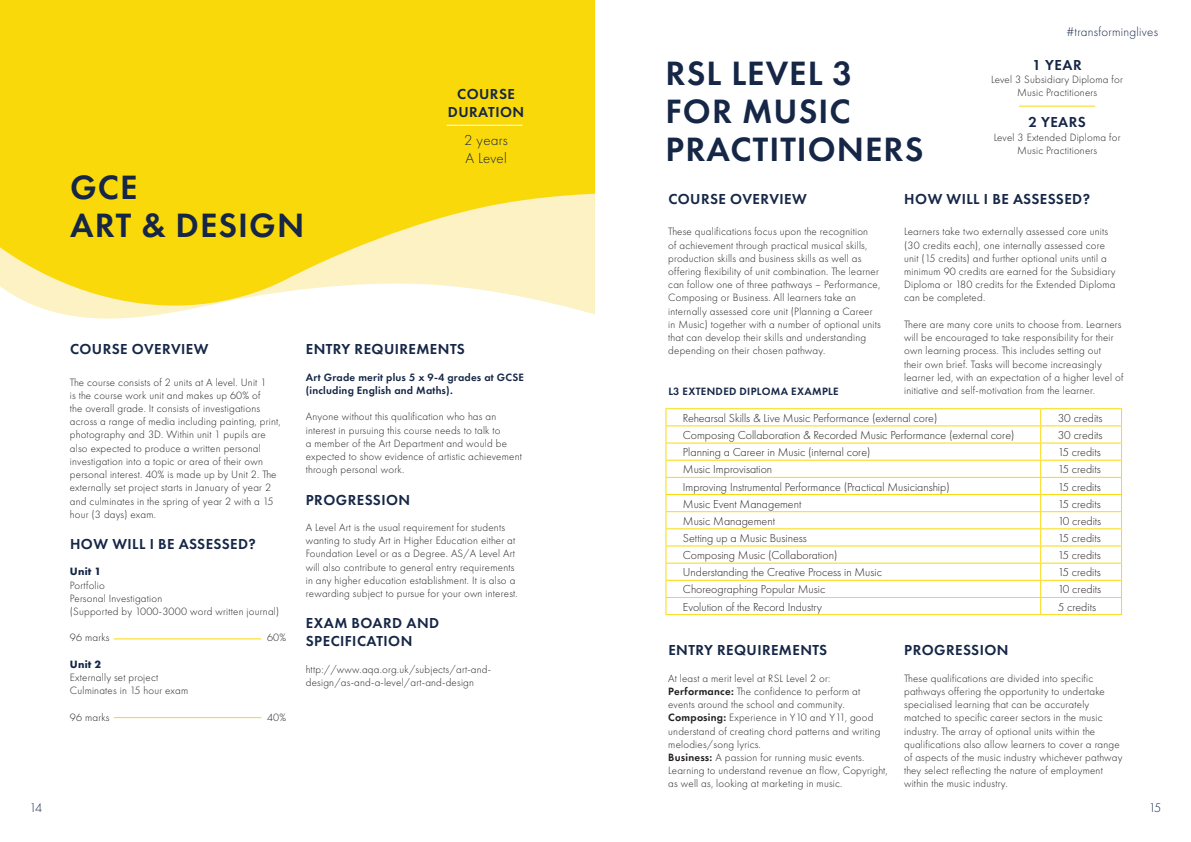
<style>
.page{position:relative;width:1191px;height:842px;background:#fff}
.page>*{position:absolute;margin:0;border:0;box-sizing:border-box;transform-origin:0 0}
.t1{font:600 35px/38px "Futura PT";letter-spacing:.03em;color:#152646}
.t2{font:600 15px/18px "Futura PT";letter-spacing:.03em;color:#152646;text-align:center}
.t3{font:300 15px/18px "Futura PT";letter-spacing:.02em;color:#152646}
.t4{font:300 13px "Futura PT";letter-spacing:.02em;color:#152646}
.t5{font:300 12px "Futura PT";color:#231f20}
.t6{font:300 11px/13.2px "Futura PT";letter-spacing:.02em;color:#231f20}
.t7{font:600 11px/13.2px "Futura PT";letter-spacing:.02em;color:#152646}
.t8{font:700 11px "Futura PT";color:#152646}
.s1{font-weight:700;color:#152646}
.s2{font-weight:600}
</style>
<div class="page">
<svg style="left:0;top:0;width:595px;height:319px;background:#fade33"></svg>
<hr style="left:446px;top:125px;width:77px;height:1px;background:#fff">
<hr style="left:1019px;top:106px;width:76px;height:1px;background:#fad90b">
<hr style="left:665px;top:408px;width:375px;height:1px;background:#fad90b">
<hr style="left:1040px;top:408px;width:82px;height:1px;background:#fad90b">
<hr style="left:665px;top:425px;width:375px;height:1px;background:#fad90b">
<hr style="left:1040px;top:425px;width:82px;height:1px;background:#fad90b">
<hr style="left:665px;top:443px;width:375px;height:1px;background:#fad90b">
<hr style="left:1040px;top:443px;width:82px;height:1px;background:#fad90b">
<hr style="left:665px;top:460px;width:375px;height:1px;background:#fad90b">
<hr style="left:1040px;top:460px;width:82px;height:1px;background:#fad90b">
<hr style="left:665px;top:477px;width:375px;height:1px;background:#fad90b">
<hr style="left:1040px;top:477px;width:82px;height:1px;background:#fad90b">
<hr style="left:665px;top:494px;width:375px;height:1px;background:#fad90b">
<hr style="left:1040px;top:494px;width:82px;height:1px;background:#fad90b">
<hr style="left:665px;top:511px;width:375px;height:1px;background:#fad90b">
<hr style="left:1040px;top:511px;width:82px;height:1px;background:#fad90b">
<hr style="left:665px;top:528px;width:375px;height:1px;background:#fad90b">
<hr style="left:1040px;top:528px;width:82px;height:1px;background:#fad90b">
<hr style="left:665px;top:545px;width:375px;height:1px;background:#fad90b">
<hr style="left:1040px;top:545px;width:82px;height:1px;background:#fad90b">
<hr style="left:665px;top:563px;width:375px;height:1px;background:#fad90b">
<hr style="left:1040px;top:563px;width:82px;height:1px;background:#fad90b">
<hr style="left:665px;top:580px;width:375px;height:1px;background:#fad90b">
<hr style="left:1040px;top:580px;width:82px;height:1px;background:#fad90b">
<hr style="left:665px;top:597px;width:375px;height:1px;background:#fad90b">
<svg style="left:665px;top:409px;width:1px;height:205px"></svg>
<hr style="left:1040px;top:597px;width:82px;height:1px;background:#fad90b">
<svg style="left:1040px;top:409px;width:1px;height:205px"></svg>
<svg style="left:1121px;top:409px;width:1px;height:205px"></svg>
<hr style="left:665px;top:614px;width:375px;height:1px;background:#fad90b">
<hr style="left:1040px;top:614px;width:82px;height:1px;background:#fad90b">
<hr style="left:114px;top:638px;width:147px;height:1px;background:#fad90b">
<hr style="left:114px;top:717px;width:147px;height:1px;background:#fad90b">
<p class="t1" style="left:70px;top:168px;width:236px">GCE<br>ART &amp; DESIGN</p>
<p class="t2" style="left:448px;top:85px;width:78px">COURSE<br>DURATION</p>
<p class="t3" style="left:464px;top:131px;width:45px">2 years<br>A Level</p>
<p class="t2" style="left:70px;top:340px;width:140px">COURSE OVERVIEW</p>
<p class="t6" style="left:70px;top:375px;width:212px">The course consists of 2 units at A level. Unit 1<br>is the course work unit and makes up 60% of<br>the overall grade. It consists of investigations across a range of media including painting, print, photography and 3D. Within unit 1 pupils are also expected to produce a written personal investigation into a topic or area of their own personal interest. 40% is made up by Unit 2. The externally set project starts in January of year 2 and culminates in the spring of year 2 with a 15 hour (3 days) exam.</p>
<p class="t2" style="left:70px;top:535px;width:187px">HOW WILL I BE ASSESSED?</p>
<p class="t6" style="left:70px;top:565px;width:36px"><span class="s1">Unit 1<br></span>Portfolio</p>
<p class="t6" style="left:70px;top:591px;width:94px">Personal Investigation</p>
<p class="t6" style="left:70px;top:605px;width:211px">(Supported by 1000-3000 word written journal)</p>
<p class="t6" style="left:70px;top:631px;width:41px">96 marks</p>
<p class="t6" style="left:267px;top:631px;width:21px">60%</p>
<p class="t8" style="left:70px;top:657px;width:33px">Unit 2</p>
<p class="t6" style="left:70px;top:671px;width:90px">Externally set project</p>
<p class="t6" style="left:70px;top:684px;width:120px">Culminates in 15 hour exam</p>
<p class="t6" style="left:70px;top:710px;width:41px">96 marks</p>
<p class="t6" style="left:267px;top:710px;width:21px">40%</p>
<p class="t2" style="left:306px;top:340px;width:160px">ENTRY REQUIREMENTS</p>
<p class="t7" style="left:306px;top:370px;width:220px">Art Grade merit plus 5 x 9-4 grades at GCSE (including English and Maths).</p>
<p class="t6" style="left:306px;top:410px;width:218px">Anyone without this qualification who has an interest in pursuing this course needs to talk to<br>a member of the Art Department and would be expected to show evidence of artistic achievement through personal work.</p>
<p class="t2" style="left:306px;top:490px;width:106px">PROGRESSION</p>
<p class="t6" style="left:306px;top:521px;width:213px">A Level Art is the usual requirement for students wanting to study Art in Higher Education either at Foundation Level or as a Degree. AS/A Level Art will also contribute to general entry requirements in any higher education establishment. It is also a rewarding subject to pursue for your own interest.</p>
<p class="t2" style="left:306px;top:614px;width:135px;text-align:left">EXAM BOARD AND<br>SPECIFICATION</p>
<p class="t6" style="left:306px;top:662px;width:187px">http://www.aqa.org.uk/subjects/art-and&shy;design/as-and-a-level/art-and-design</p>
<p class="t1" style="left:665px;top:54px;width:259px">RSL LEVEL 3<br>FOR MUSIC<br>PRACTITIONERS</p>
<p class="t4" style="left:1066px;top:25px;width:93px">#transforminglives</p>
<p class="t2" style="left:1032px;top:56px;width:51px">1 YEAR</p>
<p class="t6" style="left:991px;top:73px;width:133px;text-align:center">Level 3 Subsidiary Diploma for<br>Music Practitioners</p>
<p class="t2" style="left:1028px;top:113px;width:59px">2 YEARS</p>
<p class="t6" style="left:993px;top:130px;width:128px;text-align:center">Level 3 Extended Diploma for<br>Music Practitioners</p>
<p class="t2" style="left:668px;top:190px;width:140px">COURSE OVERVIEW</p>
<p class="t6" style="left:668px;top:225px;width:214px">These qualifications focus upon the recognition<br>of achievement through practical musical skills, production skills and business skills as well as offering flexibility of unit combination. The learner can follow one of three pathways – Performance, Composing or Business. All learners take an internally assessed core unit (Planning a Career in Music) together with a number of optional units that can develop their skills and understanding depending on their chosen pathway.</p>
<p class="t7" style="left:668px;top:384px;width:172px">L3 EXTENDED DIPLOMA EXAMPLE</p>
<p class="t2" style="left:904px;top:190px;width:187px">HOW WILL I BE ASSESSED?</p>
<p class="t6" style="left:904px;top:225px;width:213px">Learners take two externally assessed core units (30 credits each), one internally assessed core unit (15 credits) and further optional units until a minimum 90 credits are earned for the Subsidiary Diploma or 180 credits for the Extended Diploma can be completed.</p>
<p class="t6" style="left:904px;top:318px;width:221px">There are many core units to choose from. Learners will be encouraged to take responsibility for their own learning process. This includes setting out<br>their own brief. Tasks will become increasingly learner led, with an expectation of a higher level of initiative and self-motivation from the learner.</p>
<p class="t5" style="left:683px;top:411px;width:256px">Rehearsal Skills &amp; Live Music Performance (external core)</p>
<p class="t5" style="left:1057px;top:411px;width:46px">30 credits</p>
<p class="t5" style="left:683px;top:428px;width:333px">Composing Collaboration &amp; Recorded Music Performance (external core)</p>
<p class="t5" style="left:1057px;top:428px;width:46px">30 credits</p>
<p class="t5" style="left:683px;top:445px;width:189px">Planning a Career in Music (internal core)</p>
<p class="t5" style="left:1057px;top:445px;width:45px">15 credits</p>
<p class="t5" style="left:683px;top:463px;width:91px">Music Improvisation</p>
<p class="t5" style="left:1057px;top:463px;width:45px">15 credits</p>
<p class="t5" style="left:683px;top:480px;width:268px">Improving Instrumental Performance (Practical Musicianship)</p>
<p class="t5" style="left:1057px;top:480px;width:45px">15 credits</p>
<p class="t5" style="left:683px;top:497px;width:120px">Music Event Management</p>
<p class="t5" style="left:1057px;top:497px;width:45px">15 credits</p>
<p class="t5" style="left:683px;top:514px;width:94px">Music Management</p>
<p class="t5" style="left:1057px;top:514px;width:45px">10 credits</p>
<p class="t5" style="left:683px;top:531px;width:125px">Setting up a Music Business</p>
<p class="t5" style="left:1057px;top:531px;width:45px">15 credits</p>
<p class="t5" style="left:683px;top:548px;width:156px">Composing Music (Collaboration)</p>
<p class="t5" style="left:1057px;top:548px;width:45px">15 credits</p>
<p class="t5" style="left:683px;top:565px;width:200px">Understanding the Creative Process in Music</p>
<p class="t5" style="left:1057px;top:565px;width:45px">15 credits</p>
<p class="t5" style="left:683px;top:583px;width:144px">Choreographing Popular Music</p>
<p class="t5" style="left:1057px;top:583px;width:45px">10 credits</p>
<p class="t5" style="left:683px;top:600px;width:140px">Evolution of the Record Industry</p>
<p class="t5" style="left:1057px;top:600px;width:40px">5 credits</p>
<p class="t2" style="left:668px;top:641px;width:160px">ENTRY REQUIREMENTS</p>
<p class="t6" style="left:668px;top:672px;width:164px">At least a merit level at RSL Level 2 or:</p>
<p class="t6" style="left:668px;top:685px;width:193px"><span class="s2">Performance:</span> The confidence to perform at events around the school and community.</p>
<p class="t6" style="left:668px;top:711px;width:214px"><span class="s2">Composing:</span> Experience in Y10 and Y11, good understand of creating chord patterns and writing melodies/song lyrics.</p>
<p class="t6" style="left:668px;top:751px;width:221px"><span class="s2">Business:</span> A passion for running music events.<br>Learning to understand revenue an flow, Copyright, as well as, looking at marketing in music.</p>
<p class="t2" style="left:904px;top:641px;width:106px">PROGRESSION</p>
<p class="t6" style="left:904px;top:672px;width:220px">These qualifications are divided into specific pathways offering the opportunity to undertake specialised learning that can be accurately matched to specific career sectors in the music industry. The array of optional units within the qualifications also allow learners to cover a range of aspects of the music industry whichever pathway they select reflecting the nature of employment within the music industry.</p>
<p class="t4" style="left:30px;top:800px;width:14px">14</p>
<p class="t4" style="left:1148px;top:800px;width:14px">15</p>
</div>
